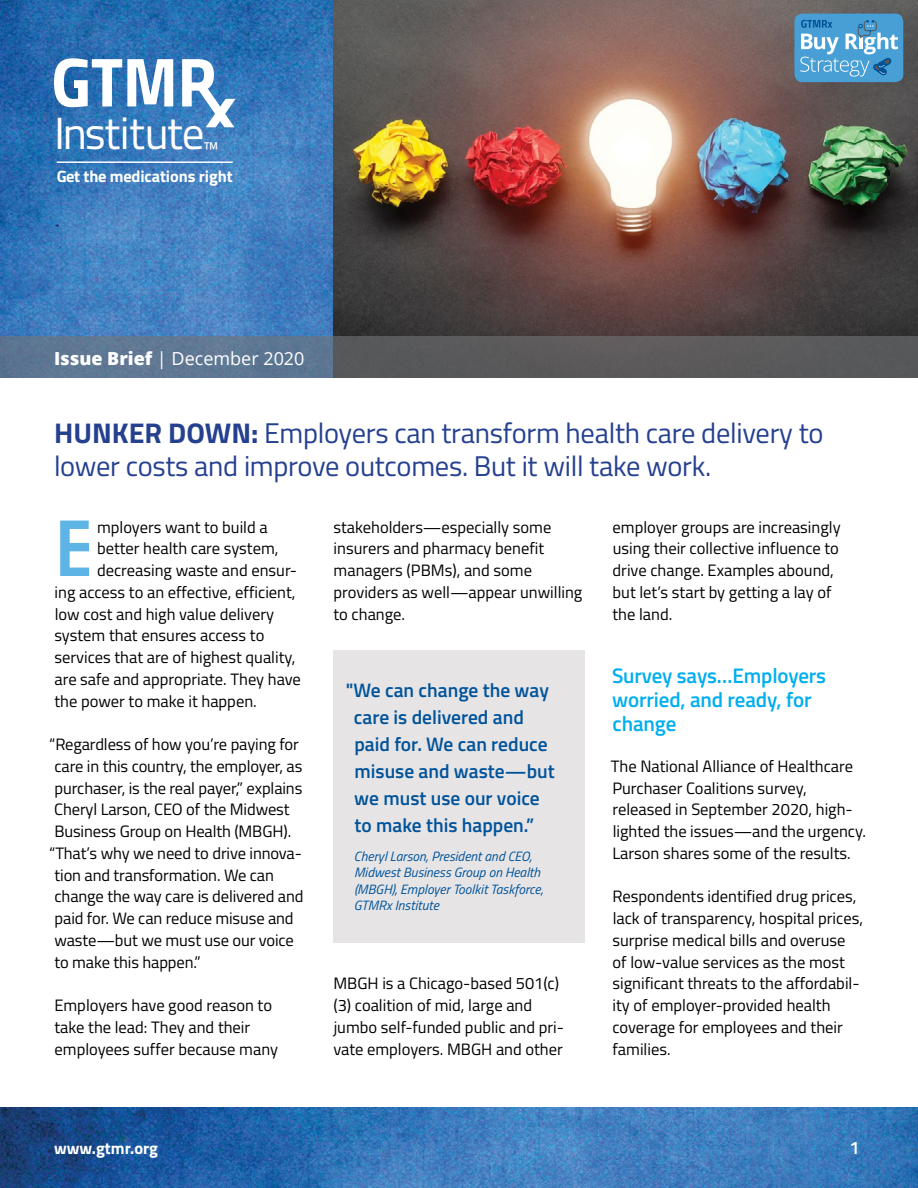
<style>
.page{position:relative;width:918px;height:1188px;background:#fff}
.page>*{position:absolute;margin:0;border:0;box-sizing:border-box;transform-origin:0 0}
.DC{font:600 condensed 76.65px "Avant Garde";color:#5eb4e5}
.t1{font:45.15px "Titillium";letter-spacing:-.03em;color:#fff}
.t2{font:28.5px/33px "Titillium";letter-spacing:-.01em;color:#25408f}
.subhead2{font:600 21px/24px "Titillium";letter-spacing:-.005em;color:#00aeef}
.pullquotes{font:600 19.5px/27px "Titillium";color:#00539b}
.t3{font:18px "Open Sans";color:#fff}
.t4{font:600 18px "Titillium";color:#fff}
.body{font:16.5px/21.8px "Titillium";color:#000}
.DC-2{font:16.5px "Titillium";color:#000}
.t5{font:700 16.5px "Titillium";color:#fff}
.t6{font:700 16.35px "Titillium";letter-spacing:-.005em;color:#fff}
.PQ-source{font:italic 13.5px/16.5px "Titillium";color:#00539b}
.s1{font-weight:800}
.s2{font-weight:700}
</style>
<div class="page">
<img style="left:0;top:0;width:333px;height:337px">
<img style="left:333px;top:0;width:585px;height:337px">
<img style="left:0;top:1107px;width:918px;height:81px">
<svg style="left:0;top:337px;width:918px;height:41px;background:#5b646e"></svg>
<hr style="left:57px;top:161px;width:176px;height:2px;background:#fff">
<svg style="left:54px;top:58px;width:119px;height:49px"></svg>
<svg style="left:182px;top:59px;width:54px;height:68px"></svg>
<div style="left:333px;top:650px;width:252px;height:293px;background:#e6e4e4"></div>
<div style="left:794px;top:14px;width:109px;height:68px;background:#489fd6;border-radius:8px"></div>
<svg style="left:800px;top:20px;width:98px;height:57px"></svg>
<p class="t1" style="left:54px;top:100px;width:167px">Institute<sub>™</sub></p>
<p class="t6" style="left:57px;top:163px;width:178px">Get the medications right</p>
<p class="t3" style="left:54px;top:346px;width:252px"><span class="s1">Issue Brief</span> | December 2020</p>
<p class="t2" style="left:54px;top:415px;width:771px"><span class="s2">HUNKER DOWN:</span> Employers can transform health care delivery to lower costs and improve outcomes. But it will take work.</p>
<p class="DC" style="left:55px;top:502px;width:40px">E</p>
<p class="DC-2" style="left:97px;top:515px;width:172px">mployers want to build a</p>
<p class="DC-2" style="left:97px;top:536px;width:183px">better health care system,</p>
<p class="DC-2" style="left:97px;top:558px;width:202px">decreasing waste and ensur-</p>
<p class="DC-2" style="left:55px;top:580px;width:242px">ing access to an effective, efficient,</p>
<p class="DC-2" style="left:55px;top:602px;width:221px">low cost and high value delivery</p>
<p class="DC-2" style="left:54px;top:623px;width:212px">system that ensures access to</p>
<p class="DC-2" style="left:54px;top:645px;width:243px">services that are of highest quality,</p>
<p class="DC-2" style="left:55px;top:667px;width:248px">are safe and appropriate. They have</p>
<p class="DC-2" style="left:55px;top:689px;width:204px">the power to make it happen.</p>
<p class="body" style="left:49px;top:733px;width:251px">“Regardless of how you’re paying for</p>
<p class="body" style="left:55px;top:754px;width:249px">care in this country, the employer, as</p>
<p class="body" style="left:55px;top:776px;width:249px">purchaser, is the real payer,” explains</p>
<p class="body" style="left:54px;top:798px;width:237px">Cheryl Larson, CEO of the Midwest</p>
<p class="body" style="left:54px;top:820px;width:238px">Business Group on Health (MBGH).</p>
<p class="body" style="left:49px;top:841px;width:254px">“That’s why we need to drive innova-</p>
<p class="body" style="left:55px;top:863px;width:221px">tion and transformation. We can</p>
<p class="body" style="left:55px;top:885px;width:251px">change the way care is delivered and</p>
<p class="body" style="left:55px;top:907px;width:241px">paid for. We can reduce misuse and</p>
<p class="body" style="left:54px;top:928px;width:241px">waste—but we must use our voice</p>
<p class="body" style="left:55px;top:950px;width:148px">to make this happen.”</p>
<p class="body" style="left:54px;top:994px;width:225px">Employers have good reason to take the lead: They and their employees suffer because many</p>
<p class="body" style="left:333px;top:515px;width:251px">stakeholders—especially some insurers and pharmacy benefit managers (PBMs), and some providers as well—appear unwilling to change.</p>
<p class="pullquotes" style="left:354px;top:676px;width:202px;text-indent:-8px">"We can change the way care is delivered and paid for. We can reduce misuse and waste—but we must use our voice to make this happen.”</p>
<p class="PQ-source" style="left:354px;top:847px;width:191px">Cheryl Larson, President and CEO,<br>Midwest Business Group on Health (MBGH), Employer Toolkit Taskforce,<br>GTMRx Institute</p>
<p class="body" style="left:333px;top:972px;width:232px">MBGH is a Chicago-based 501(c) (3) coalition of mid, large and jumbo self-funded public and pri&shy;vate employers. MBGH and other</p>
<p class="body" style="left:613px;top:515px;width:230px">employer groups are increasingly using their collective influence to drive change. Examples abound, but let’s start by getting a lay of the land.</p>
<p class="subhead2" style="left:612px;top:663px;width:216px">Survey says…Employers worried, and ready, for change</p>
<p class="body" style="left:611px;top:754px;width:257px">The National Alliance of Healthcare Purchaser Coalitions survey, released in September 2020, high&shy;lighted the issues—and the urgency.<br>Larson shares some of the results.</p>
<p class="body" style="left:612px;top:885px;width:252px">Respondents identified drug prices, lack of transparency, hospital prices, surprise medical bills and overuse of low-value services as the most significant threats to the affordabil&shy;ity of employer-provided health coverage for employees and their families.</p>
<p class="t5" style="left:54px;top:1136px;width:106px">www.gtmr.org</p>
<p class="t4" style="left:849px;top:1134px;width:12px">1</p>
</div>
